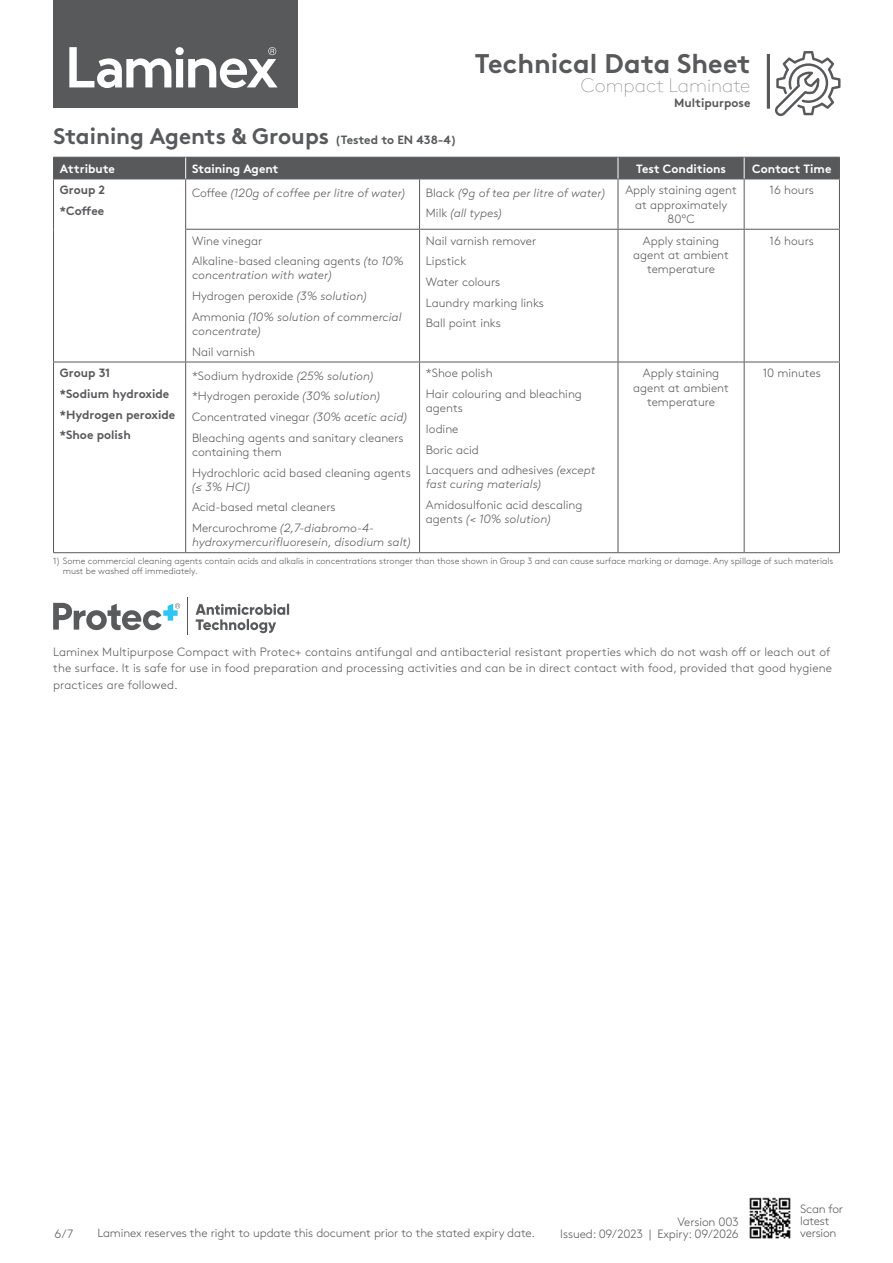
<style>
.page{position:relative;width:893px;height:1263px;background:#fff}
.page>*{position:absolute;margin:0;border:0;box-sizing:border-box;transform-origin:0 0}
.t1{font:700 27px "Brown Std";color:#58595b}
.H--Heading--2{font:700 22.5px "Brown Std";color:#58595b}
.t2{font:100 19.5px "Brown Std";color:#58595b}
.T--Body--A--Tested{font:300 12px/14.2px "Brown Std";color:#58595b}
.T--Body--A--Tested-2{font:italic 300 12px/14.2px "Brown LL";color:#58595b}
.B--Body--A{font:300 12px/16.5px "Brown Std";letter-spacing:.01em;color:#58595b}
.B--Body--A-2{font:300 12px/12px "Brown Std";letter-spacing:-.01em;color:#58595b;text-align:right}
.T--Body--A{font:300 12px/14.2px "Brown Std";color:#58595b;text-align:center}
.T--Body--C--GREP-1{font:700 12px "Brown Std";color:#58595b}
.T--Header--C{font:700 12px "Brown Std";color:#fff}
.B--Body--A-3{font:300 12px/12px "Brown Std";letter-spacing:-.02em;color:#58595b}
.footnote_text{font:300 9px/10.5px "Brown Std";color:#58595b}
.s1{font-size:12px}
.s2{font-family:"Brown Std";font-style:normal}
.s3{font-family:"Brown LL";font-style:italic}
</style>
<div class="page">
<div style="left:53px;top:0;width:245px;height:108px;background:#58595b"></div>
<svg style="left:69px;top:47px;width:209px;height:41px"></svg>
<hr style="left:767px;top:54px;width:3px;height:54px;background:#58595b">
<svg style="left:775px;top:51px;width:65px;height:65px"></svg>
<img style="left:749px;top:1197px;width:42px;height:42px">
<svg style="left:54px;top:180px;width:785px;height:372px"></svg>
<hr style="left:53px;top:179px;width:133px;height:1px;background:#58595b">
<hr style="left:186px;top:179px;width:234px;height:1px;background:#58595b">
<hr style="left:420px;top:179px;width:198px;height:1px;background:#58595b">
<hr style="left:618px;top:179px;width:126px;height:1px;background:#58595b">
<hr style="left:744px;top:179px;width:96px;height:1px;background:#58595b">
<hr style="left:53px;top:179px;width:1px;height:50px;background:#58595b">
<hr style="left:53px;top:229px;width:1px;height:133px;background:#58595b">
<hr style="left:185px;top:179px;width:1px;height:50px;background:#58595b">
<hr style="left:419px;top:179px;width:1px;height:50px;background:#58595b">
<hr style="left:618px;top:179px;width:1px;height:50px;background:#58595b">
<hr style="left:744px;top:179px;width:1px;height:50px;background:#58595b">
<hr style="left:839px;top:179px;width:1px;height:50px;background:#58595b">
<hr style="left:185px;top:229px;width:235px;height:1px;background:#58595b">
<hr style="left:185px;top:230px;width:1px;height:132px;background:#58595b">
<hr style="left:420px;top:229px;width:198px;height:1px;background:#58595b">
<hr style="left:419px;top:230px;width:1px;height:132px;background:#58595b">
<hr style="left:618px;top:229px;width:126px;height:1px;background:#58595b">
<hr style="left:618px;top:230px;width:1px;height:132px;background:#58595b">
<hr style="left:744px;top:229px;width:96px;height:1px;background:#58595b">
<hr style="left:744px;top:230px;width:1px;height:132px;background:#58595b">
<hr style="left:839px;top:230px;width:1px;height:132px;background:#58595b">
<hr style="left:53px;top:362px;width:133px;height:1px;background:#58595b">
<hr style="left:53px;top:362px;width:1px;height:190px;background:#58595b">
<hr style="left:186px;top:362px;width:234px;height:1px;background:#58595b">
<hr style="left:185px;top:362px;width:1px;height:190px;background:#58595b">
<hr style="left:420px;top:362px;width:198px;height:1px;background:#58595b">
<hr style="left:419px;top:362px;width:1px;height:190px;background:#58595b">
<hr style="left:618px;top:362px;width:126px;height:1px;background:#58595b">
<hr style="left:618px;top:362px;width:1px;height:190px;background:#58595b">
<hr style="left:744px;top:362px;width:96px;height:1px;background:#58595b">
<hr style="left:744px;top:362px;width:1px;height:190px;background:#58595b">
<hr style="left:839px;top:362px;width:1px;height:190px;background:#58595b">
<hr style="left:53px;top:552px;width:133px;height:1px;background:#58595b">
<hr style="left:186px;top:552px;width:234px;height:1px;background:#58595b">
<hr style="left:420px;top:552px;width:198px;height:1px;background:#58595b">
<hr style="left:618px;top:552px;width:126px;height:1px;background:#58595b">
<hr style="left:744px;top:552px;width:96px;height:1px;background:#58595b">
<div style="left:53px;top:157px;width:787px;height:22px;background:#58595b"></div>
<svg style="left:53px;top:603px;width:127px;height:27px"></svg>
<svg style="left:196px;top:604px;width:93px;height:29px"></svg>
<hr style="left:187px;top:597px;width:1px;height:38px;background:#595a5c">
<h1 class="t1" style="left:475px;top:47px;width:277px">Technical Data Sheet</h1>
<h3 class="t2" style="left:581px;top:74px;width:171px">Compact Laminate</h3>
<p class="T--Body--C--GREP-1" style="left:674px;top:95px;width:78px">Multipurpose</p>
<p class="H--Heading--2" style="left:54px;top:123px;width:404px">Staining Agents &amp; Groups <span class="s1">(Tested to EN 438-4)</span></p>
<p class="T--Header--C" style="left:60px;top:161px;width:57px">Attribute</p>
<p class="T--Header--C" style="left:192px;top:161px;width:88px">Staining Agent</p>
<p class="T--Header--C" style="left:636px;top:161px;width:91px">Test Conditions</p>
<p class="T--Header--C" style="left:752px;top:161px;width:81px">Contact Time</p>
<p class="T--Body--C--GREP-1" style="left:60px;top:183px;width:47px">Group 2</p>
<p class="T--Body--C--GREP-1" style="left:60px;top:203px;width:46px">*Coffee</p>
<p class="T--Body--A--Tested" style="left:625px;top:183px;width:113px;text-align:center">Apply staining agent at approximately<br>80ºC</p>
<p class="T--Body--A--Tested" style="left:770px;top:183px;width:46px">16 hours</p>
<p class="T--Body--A--Tested-2" style="left:192px;top:185px;width:215px"><span class="s2">Coffee</span> (120g of coffee per litre of water)</p>
<p class="T--Body--A--Tested-2" style="left:426px;top:185px;width:180px"><span class="s2">Black</span> (9g of tea per litre of water)</p>
<p class="T--Body--A--Tested-2" style="left:426px;top:205px;width:77px"><span class="s2">Milk</span> (all types)</p>
<p class="T--Body--C--GREP-1" style="left:60px;top:366px;width:52px">Group 31</p>
<p class="T--Body--C--GREP-1" style="left:60px;top:386px;width:111px">*Sodium hydroxide</p>
<p class="T--Body--C--GREP-1" style="left:60px;top:407px;width:117px">*Hydrogen peroxide</p>
<p class="T--Body--C--GREP-1" style="left:60px;top:428px;width:73px">*Shoe polish</p>
<p class="T--Body--A--Tested" style="left:192px;top:233px;width:72px">Wine vinegar</p>
<p class="T--Body--A--Tested-2" style="left:192px;top:253px;width:213px"><span class="s2">Alkaline-based cleaning agents</span> (to 10% concentration with water)</p>
<p class="T--Body--A--Tested" style="left:192px;top:289px;width:176px">Hydrogen peroxide <span class="s3">(3% solution)</span></p>
<p class="T--Body--A--Tested-2" style="left:192px;top:309px;width:211px"><span class="s2">Ammonia</span> (10% solution of commercial concentrate)</p>
<p class="T--Body--A--Tested" style="left:192px;top:345px;width:65px">Nail varnish</p>
<p class="T--Body--A--Tested" style="left:192px;top:369px;width:183px">*Sodium hydroxide <span class="s3">(25% solution)</span></p>
<p class="T--Body--A--Tested" style="left:192px;top:389px;width:189px">*Hydrogen peroxide <span class="s3">(30% solution)</span></p>
<p class="T--Body--A--Tested" style="left:192px;top:410px;width:216px">Concentrated vinegar <span class="s3">(30% acetic acid)</span></p>
<p class="T--Body--A--Tested" style="left:192px;top:431px;width:213px">Bleaching agents and sanitary cleaners containing them</p>
<p class="T--Body--A--Tested" style="left:192px;top:465px;width:220px">Hydrochloric acid based cleaning agents <span class="s3">(≤ 3% HCI)</span></p>
<p class="T--Body--A--Tested" style="left:192px;top:500px;width:145px">Acid-based metal cleaners</p>
<p class="T--Body--A--Tested-2" style="left:192px;top:520px;width:220px"><span class="s2">Mercurochrome</span> (2,7-diabromo-4- hydroxymercurifluoresein, disodium salt)</p>
<p class="T--Body--A--Tested" style="left:426px;top:233px;width:112px">Nail varnish remover</p>
<p class="T--Body--A--Tested" style="left:426px;top:254px;width:42px">Lipstick</p>
<p class="T--Body--A--Tested" style="left:426px;top:275px;width:76px">Water colours</p>
<p class="T--Body--A--Tested" style="left:426px;top:295px;width:120px">Laundry marking links</p>
<p class="T--Body--A--Tested" style="left:426px;top:316px;width:76px">Ball point inks</p>
<p class="T--Body--A--Tested" style="left:426px;top:366px;width:68px">*Shoe polish</p>
<p class="T--Body--A--Tested" style="left:426px;top:387px;width:157px">Hair colouring and bleaching agents</p>
<p class="T--Body--A--Tested" style="left:426px;top:422px;width:34px">Iodine</p>
<p class="T--Body--A--Tested" style="left:426px;top:442px;width:54px">Boric acid</p>
<p class="T--Body--A--Tested-2" style="left:426px;top:462px;width:171px"><span class="s2">Lacquers and adhesives</span> (except fast curing materials)</p>
<p class="T--Body--A--Tested" style="left:426px;top:498px;width:158px">Amidosulfonic acid descaling agents <span class="s3">(&lt; 10% solution)</span></p>
<p class="T--Body--A" style="left:633px;top:233px;width:97px">Apply staining agent at ambient temperature</p>
<p class="T--Body--A--Tested" style="left:770px;top:233px;width:46px">16 hours</p>
<p class="T--Body--A" style="left:633px;top:366px;width:97px">Apply staining agent at ambient temperature</p>
<p class="T--Body--A" style="left:763px;top:366px;width:60px">10 minutes</p>
<p class="footnote_text" style="left:63px;top:555px;width:772px;text-indent:-10px">1) Some commercial cleaning agents contain acids and alkalis in concentrations stronger than those shown in Group 3 and can cause surface marking or damage. Any spillage of such materials must be washed off immediately.</p>
<p class="B--Body--A" style="left:53px;top:644px;width:780px">Laminex Multipurpose Compact with Protec+ contains antifungal and antibacterial resistant properties which do not wash off or leach out of the surface. It is safe for use in food preparation and processing activities and can be in direct contact with food, provided that good hygiene practices are followed.</p>
<p class="B--Body--A-3" style="left:800px;top:1203px;width:44px">Scan for latest</p>
<p class="B--Body--A-2" style="left:560px;top:1216px;width:180px">Version 003<br>Issued: 09/2023 | Expiry: 09/2026</p>
<p class="B--Body--A" style="left:55px;top:1226px;width:20px">6/7</p>
<p class="B--Body--A-2" style="left:97px;top:1227px;width:439px">Laminex reserves the right to update this document prior to the stated expiry date.</p>
<p class="B--Body--A-3" style="left:800px;top:1227px;width:38px">version</p>
</div>
